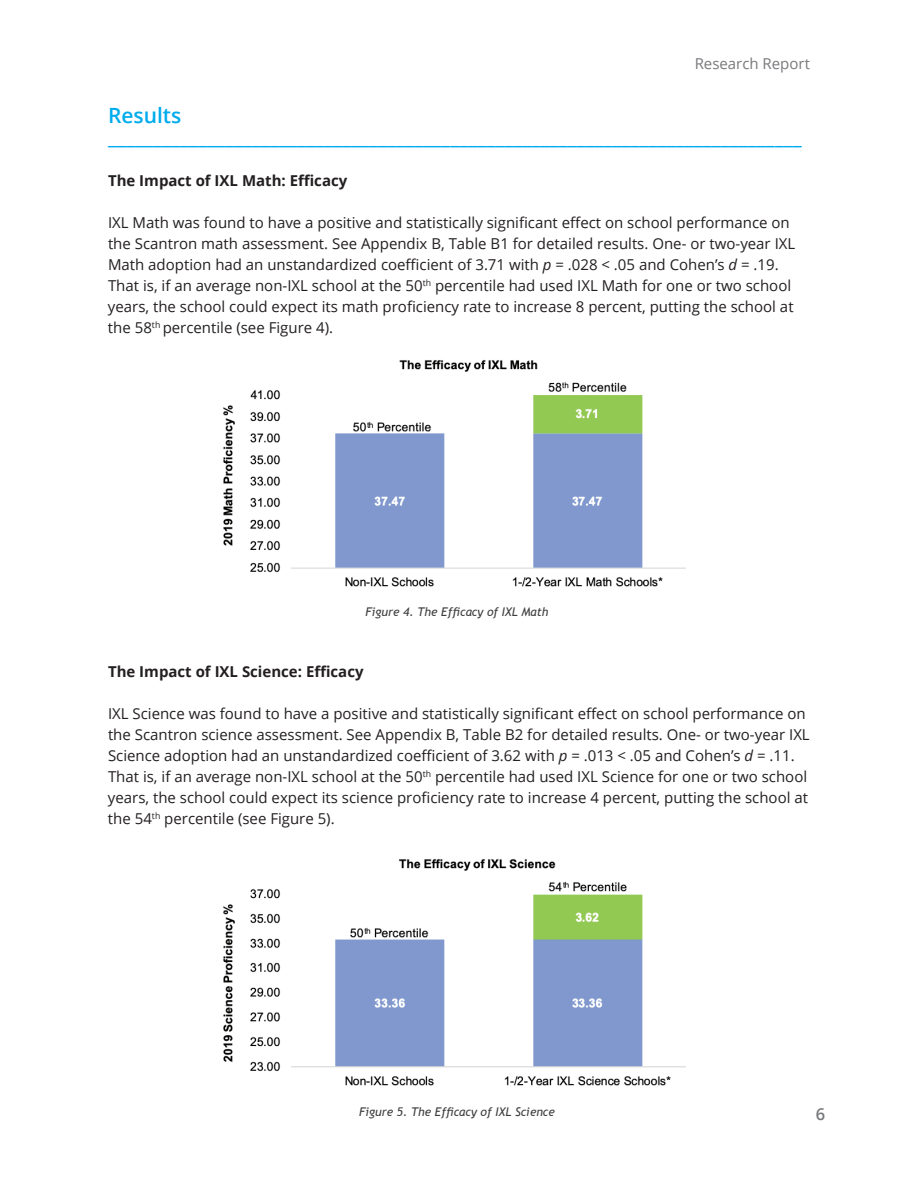
<style>
.page{position:relative;width:918px;height:1188px;background:#fff}
.page>*{position:absolute;margin:0;border:0;box-sizing:border-box;transform-origin:0 0}
.t1{font:600 21px/21px "Open Sans";color:#00aced}
.t2{font:600 16.5px "Open Sans";color:#78797c}
.t3{font:15px/21px "Open Sans";color:#231f20}
.t4{font:700 15px "Open Sans";color:#231f20}
.t5{font:15px "Open Sans";color:#78797c}
.t6{font:italic 12px "Trebuchet MS";color:#3e3e3f}
.s1{font-style:italic}
</style>
<div class="page">
<img style="left:223px;top:360px;width:462px;height:227px">
<img style="left:223px;top:859px;width:462px;height:227px">
<p class="t5" style="left:695px;top:53px;width:117px">Research Report</p>
<h1 class="t1" style="left:108px;top:105px;width:695px">Results _____________________________________________________________________________</h1>
<p class="t4" style="left:108px;top:170px;width:241px">The Impact of IXL Math: Efficacy</p>
<p class="t3" style="left:108px;top:212px;width:689px">IXL Math was found to have a positive and statistically significant effect on school performance on the Scantron math assessment. See Appendix B, Table B1 for detailed results. One- or two-year IXL Math adoption had an unstandardized coefficient of 3.71 with <span class="s1">p</span> = .028 &lt; .05 and Cohen’s <span class="s1">d</span> = .19.<br>That is, if an average non-IXL school at the 50<sup>th</sup> percentile had used IXL Math for one or two school years, the school could expect its math proficiency rate to increase 8 percent, putting the school at the 58<sup>th</sup> percentile (see Figure 4).</p>
<p class="t6" style="left:366px;top:605px;width:185px">Figure 4. The Efficacy of IXL Math</p>
<p class="t4" style="left:108px;top:661px;width:257px">The Impact of IXL Science: Efficacy</p>
<p class="t3" style="left:108px;top:703px;width:703px">IXL Science was found to have a positive and statistically significant effect on school performance on the Scantron science assessment. See Appendix B, Table B2 for detailed results. One- or two-year IXL Science adoption had an unstandardized coefficient of 3.62 with <span class="s1">p</span> = .013 &lt; .05 and Cohen’s <span class="s1">d</span> = .11.<br>That is, if an average non-IXL school at the 50<sup>th</sup> percentile had used IXL Science for one or two school years, the school could expect its science proficiency rate to increase 4 percent, putting the school at the 54<sup>th</sup> percentile (see Figure 5).</p>
<p class="t6" style="left:359px;top:1104px;width:197px">Figure 5. The Efficacy of IXL Science</p>
<p class="t2" style="left:816px;top:1102px;width:11px">6</p>
</div>
